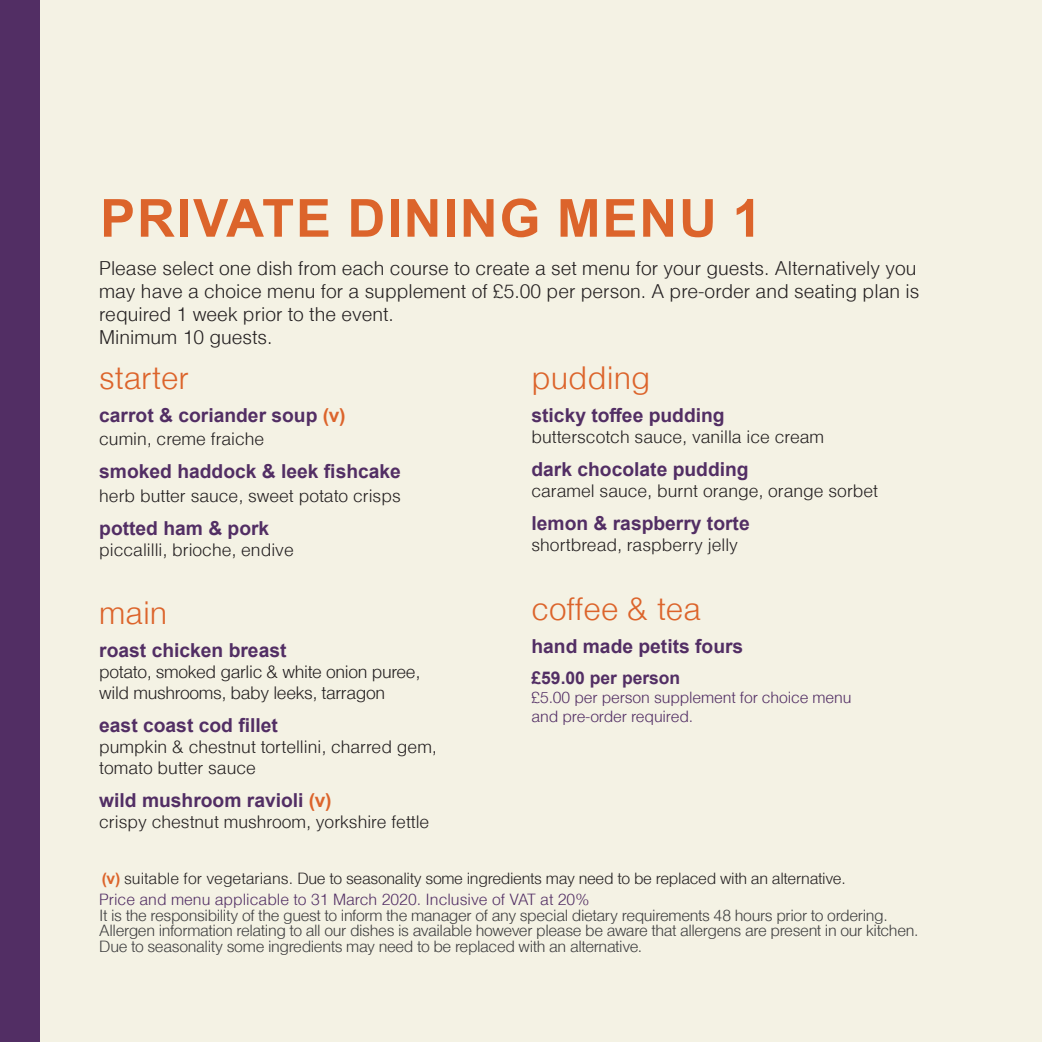
<style>
.page{position:relative;width:1042px;height:1042px;background:#fff}
.page>*{position:absolute;margin:0;border:0;box-sizing:border-box;transform-origin:0 0}
.t1{font:700 52.5px "Arial";letter-spacing:.035em;color:#dc642b}
.t2{font:300 31.5px "Helvetica";color:#dc642b}
.t3{font:700 19.25px "Arial";color:#522e64}
.t4{font:300 19.25px/23.1px "Helvetica";color:#231f20}
.t5{font:300 17.5px/21px "Helvetica";color:#231f20}
.t6{font:300 17.5px/21px "Helvetica";letter-spacing:-.02em;color:#231f20}
.t7{font:700 17.5px "Arial";color:#522e64}
.t8{font:300 15.75px/15.8px "Helvetica";letter-spacing:-.025em;color:#3e3e3f}
.t9{font:300 15.75px/18.9px "Helvetica";letter-spacing:-.01em;color:#522e64}
.t10{font:300 15.75px "Helvetica";letter-spacing:-.02em;color:#231f20}
.s1{color:#dc642b}
.s2{font-family:"Arial";font-weight:700;color:#dc642b}
</style>
<div class="page">
<div style="left:10px;top:0;width:1032px;height:1042px;background:#f4f2e4"></div>
<div style="left:0;top:0;width:40px;height:1042px;background:#522e64"></div>
<p class="t1" style="left:100px;top:181px;width:663px">PRIVATE DINING MENU 1</p>
<p class="t4" style="left:99px;top:256px;width:821px">Please select one dish from each course to create a set menu for your guests. Alternatively you may have a choice menu for a supplement of £5.00 per person. A pre-order and seating plan is required 1 week prior to the event.</p>
<p class="t4" style="left:99px;top:325px;width:175px">Minimum 10 guests.</p>
<p class="t2" style="left:99px;top:358px;width:91px">starter</p>
<p class="t3" style="left:99px;top:402px;width:248px">carrot &amp; coriander soup <span class="s1">(v)</span></p>
<p class="t5" style="left:99px;top:428px;width:167px">cumin, creme fraiche</p>
<p class="t3" style="left:99px;top:458px;width:303px">smoked haddock &amp; leek fishcake</p>
<p class="t5" style="left:99px;top:484px;width:303px">herb butter sauce, sweet potato crisps</p>
<p class="t3" style="left:99px;top:514px;width:172px">potted ham &amp; pork</p>
<p class="t5" style="left:99px;top:538px;width:196px">piccalilli, brioche, endive</p>
<p class="t2" style="left:99px;top:593px;width:70px">main</p>
<p class="t3" style="left:99px;top:637px;width:189px">roast chicken breast</p>
<p class="t6" style="left:99px;top:661px;width:322px">potato, smoked garlic &amp; white onion puree, wild mushrooms, baby leeks, tarragon</p>
<p class="t3" style="left:99px;top:712px;width:180px">east coast cod fillet</p>
<p class="t5" style="left:99px;top:736px;width:339px">pumpkin &amp; chestnut tortellini, charred gem, tomato butter sauce</p>
<p class="t3" style="left:99px;top:787px;width:234px">wild mushroom ravioli <span class="s1">(v)</span></p>
<p class="t5" style="left:99px;top:811px;width:332px">crispy chestnut mushroom, yorkshire fettle</p>
<p class="t2" style="left:531px;top:358px;width:121px">pudding</p>
<p class="t3" style="left:531px;top:402px;width:195px">sticky toffee pudding</p>
<p class="t5" style="left:531px;top:426px;width:294px">butterscotch sauce, vanilla ice cream</p>
<p class="t3" style="left:531px;top:456px;width:219px">dark chocolate pudding</p>
<p class="t5" style="left:531px;top:480px;width:348px">caramel sauce, burnt orange, orange sorbet</p>
<p class="t3" style="left:531px;top:510px;width:220px">lemon &amp; raspberry torte</p>
<p class="t5" style="left:531px;top:534px;width:208px">shortbread, raspberry jelly</p>
<p class="t2" style="left:531px;top:589px;width:171px">coffee &amp; tea</p>
<p class="t3" style="left:531px;top:633px;width:213px">hand made petits fours</p>
<p class="t7" style="left:531px;top:665px;width:150px">£59.00 per person</p>
<p class="t9" style="left:531px;top:687px;width:321px">£5.00 per person supplement for choice menu and pre-order required.</p>
<p class="t10" style="left:102px;top:868px;width:745px"><span class="s2">(v)</span> suitable for vegetarians. Due to seasonality some ingredients may need to be replaced with an alternative.</p>
<p class="t9" style="left:99px;top:889px;width:491px">Price and menu applicable to 31 March 2020. Inclusive of VAT at 20%</p>
<p class="t8" style="left:99px;top:906px;width:821px">It is the responsibility of the guest to inform the manager of any special dietary requirements 48 hours prior to ordering.<br>Allergen information relating to all our dishes is available however please be aware that allergens are present in our kitchen.<br>Due to seasonality some ingredients may need to be replaced with an alternative.</p>
</div>
